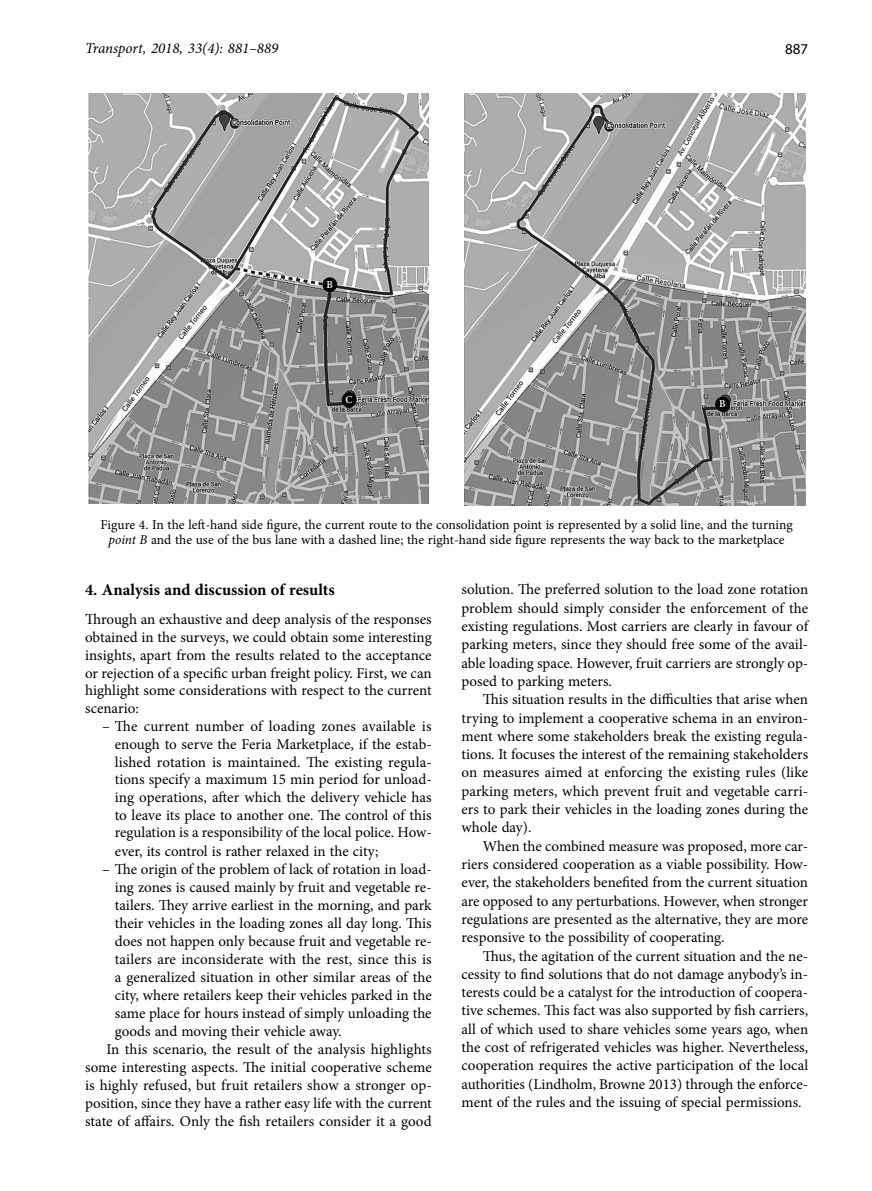
<style>
.page{position:relative;width:872px;height:1191px;background:#fff}
.page>*{position:absolute;margin:0;border:0;box-sizing:border-box;transform-origin:0 0}
.t1{font:700 16.5px "Minion Pro";color:#000}
.t2{font:15px/18.3px "Minion Pro";color:#000;text-align:justify}
.t3{font:italic 15px "Min Symb";color:#000}
.t4{font:15px "Myriad Pro";color:#000}
.t5{font:13.5px/15.3px "Minion Pro";color:#000;text-align:center}
.t6{font:600 10.5px "Minion Pro";color:#fff}
.s1{font-style:italic}
</style>
<div class="page">
<img style="left:88px;top:94px;width:340px;height:409px">
<img style="left:465px;top:94px;width:340px;height:411px">
<div style="left:323px;top:278px;width:13px;height:13px;background:#000;border-radius:50%"></div>
<div style="left:322px;top:277px;width:15px;height:15px;border:2px solid #000;border-radius:50%"></div>
<div style="left:716px;top:397px;width:13px;height:14px;background:#000;border-radius:50%"></div>
<div style="left:715px;top:397px;width:15px;height:14px;border:2px solid #000;border-radius:50%"></div>
<div style="left:342px;top:393px;width:14px;height:13px;background:#000;border-radius:50%"></div>
<div style="left:342px;top:392px;width:14px;height:15px;border:2px solid #000;border-radius:50%"></div>
<p class="t3" style="left:85px;top:38px;width:195px">Transport, 2018, 33(4): 881–889</p>
<p class="t4" style="left:785px;top:39px;width:25px">887</p>
<p class="t6" style="left:326px;top:277px;width:8px">B</p>
<p class="t6" style="left:345px;top:392px;width:9px">C</p>
<p class="t6" style="left:719px;top:397px;width:8px">B</p>
<p class="t5" style="left:100px;top:517px;width:693px">Figure 4. In the left-hand side figure, the current route to the consolidation point is represented by a solid line, and the turning <span class="s1">point B</span> and the use of the bus lane with a dashed line; the right-hand side figure represents the way back to the marketplace</p>
<p class="t1" style="left:85px;top:580px;width:251px">4. Analysis and discussion of results</p>
<p class="t2" style="left:85px;top:610px;width:348px;line-height:17.9px">Through an exhaustive and deep analysis of the responses obtained in the surveys, we could obtain some interesting insights, apart from the results related to the acceptance or rejection of a specific urban freight policy. First, we can highlight some considerations with respect to the current scenario:</p>
<p class="t2" style="left:115px;top:717px;width:318px;line-height:17.7px;text-indent:-13px">– The current number of loading zones available is enough to serve the Feria Marketplace, if the estab&shy;lished rotation is maintained. The existing regula&shy;tions specify a maximum 15 min period for unload&shy;ing operations, after which the delivery vehicle has to leave its place to another one. The control of this regulation is a responsibility of the local police. How&shy;ever, its control is rather relaxed in the city;</p>
<p class="t2" style="left:102px;top:859px;width:331px">– The origin of the problem of lack of rotation in load-</p>
<p class="t2" style="left:115px;top:877px;width:318px">ing zones is caused mainly by fruit and vegetable re-</p>
<p class="t2" style="left:115px;top:895px;width:318px">tailers. They arrive earliest in the morning, and park</p>
<p class="t2" style="left:115px;top:913px;width:318px">their vehicles in the loading zones all day long. This</p>
<p class="t2" style="left:115px;top:931px;width:318px">does not happen only because fruit and vegetable re-</p>
<p class="t2" style="left:115px;top:949px;width:318px">tailers are inconsiderate with the rest, since this is</p>
<p class="t2" style="left:115px;top:967px;width:318px">a generalized situation in other similar areas of the</p>
<p class="t2" style="left:115px;top:985px;width:318px">city, where retailers keep their vehicles parked in the</p>
<p class="t2" style="left:115px;top:1003px;width:318px">same place for hours instead of simply unloading the</p>
<p class="t2" style="left:115px;top:1021px;width:228px">goods and moving their vehicle away.</p>
<p class="t2" style="left:106px;top:1039px;width:327px">In this scenario, the result of the analysis highlights</p>
<p class="t2" style="left:85px;top:1057px;width:348px">some interesting aspects. The initial cooperative scheme</p>
<p class="t2" style="left:85px;top:1075px;width:348px">is highly refused, but fruit retailers show a stronger op-</p>
<p class="t2" style="left:85px;top:1093px;width:348px">position, since they have a rather easy life with the current</p>
<p class="t2" style="left:85px;top:1111px;width:348px">state of affairs. Only the fish retailers consider it a good</p>
<p class="t2" style="left:461px;top:580px;width:348px">solution. The preferred solution to the load zone rotation problem should simply consider the enforcement of the existing regulations. Most carriers are clearly in favour of parking meters, since they should free some of the avail&shy;able loading space. However, fruit carriers are strongly op&shy;posed to parking meters.</p>
<p class="t2" style="left:461px;top:690px;width:348px;text-indent:21px">This situation results in the difficulties that arise when trying to implement a cooperative schema in an environ&shy;ment where some stakeholders break the existing regula&shy;tions. It focuses the interest of the remaining stakeholders on measures aimed at enforcing the existing rules (like parking meters, which prevent fruit and vegetable carri&shy;ers to park their vehicles in the loading zones during the whole day).</p>
<p class="t2" style="left:461px;top:836px;width:348px;text-indent:21px">When the combined measure was proposed, more car&shy;riers considered cooperation as a viable possibility. How&shy;ever, the stakeholders benefited from the current situation are opposed to any perturbations. However, when stronger regulations are presented as the alternative, they are more responsive to the possibility of cooperating.</p>
<p class="t2" style="left:461px;top:946px;width:348px;text-indent:21px">Thus, the agitation of the current situation and the ne&shy;cessity to find solutions that do not damage anybody’s in&shy;terests could be a catalyst for the introduction of coopera&shy;tive schemes. This fact was also supported by fish carriers, all of which used to share vehicles some years ago, when the cost of refrigerated vehicles was higher. Nevertheless, cooperation requires the active participation of the local authorities (Lindholm, Browne 2013) through the enforce&shy;ment of the rules and the issuing of special permissions.</p>
</div>
